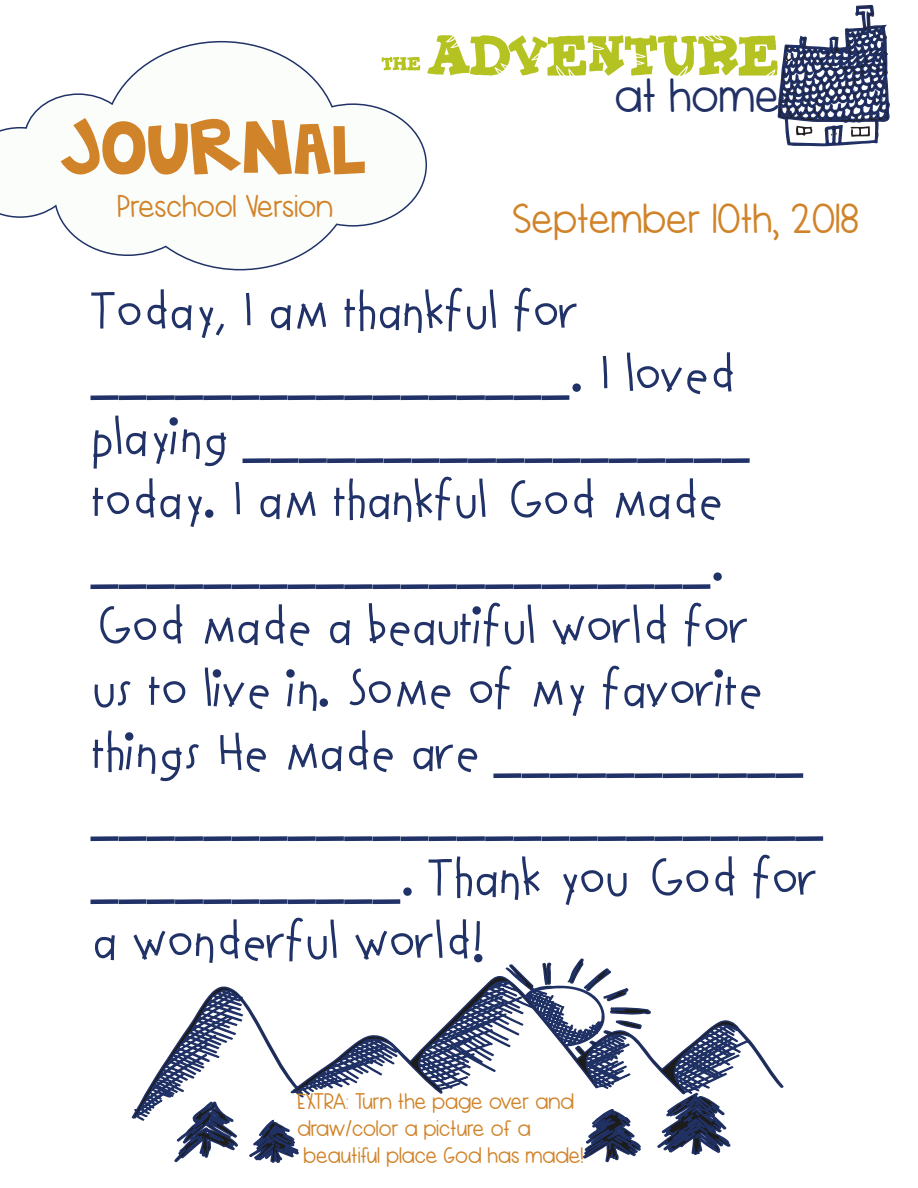
<style>
.page{position:relative;width:918px;height:1188px;background:#fff}
.page>*{position:absolute;margin:0;border:0;box-sizing:border-box;transform-origin:0 0}
.t1{font:55.5px "MTF Jumpin'Jack";color:#d1832a}
.t2{font:52.5px/63px "Ckjoy";color:#203267}
.t3{font:48px "Pond Free Me";color:#213166}
.t4{font:42px "Pond Free Me";color:#d18329}
.t5{font:31.5px "Pond Free Me";color:#d1832a}
.t6{font:22.5px/27px "Pond Free Me";color:#d18329}
</style>
<div class="page">
<svg style="left:0;top:40px;width:427px;height:231px"></svg>
<svg style="left:174px;top:1122px;width:125px;height:41px"></svg>
<svg style="left:583px;top:1122px;width:148px;height:41px"></svg>
<svg style="left:131px;top:976px;width:653px;height:146px"></svg>
<svg style="left:505px;top:962px;width:47px;height:66px"></svg>
<svg style="left:567px;top:958px;width:71px;height:43px"></svg>
<svg style="left:609px;top:1007px;width:67px;height:23px"></svg>
<svg style="left:382px;top:57px;width:38px;height:13px"></svg>
<svg style="left:427px;top:4px;width:463px;height:143px"></svg>
<p class="t1" style="left:59px;top:115px;width:308px">JOURNAL</p>
<p class="t5" style="left:118px;top:194px;width:217px">Preschool Version</p>
<p class="t3" style="left:616px;top:76px;width:166px">at home</p>
<p class="t4" style="left:514px;top:202px;width:348px">September 10th, 2018</p>
<p class="t2" style="left:91px;top:283px;width:735px">Today, I am thankful for _________________. I loved playing __________________ today. I am thankful God made ______________________.<br>God made a beautiful world for<br>us to live in. Some of my favorite things He made are ___________ __________________________ ___________. Thank you God for a wonderful world!</p>
<p class="t6" style="left:298px;top:1090px;width:278px">EXTRA: Turn the page over and draw/color a picture of a</p>
<p class="t6" style="left:304px;top:1144px;width:282px">beautiful place God has made!</p>
</div>
